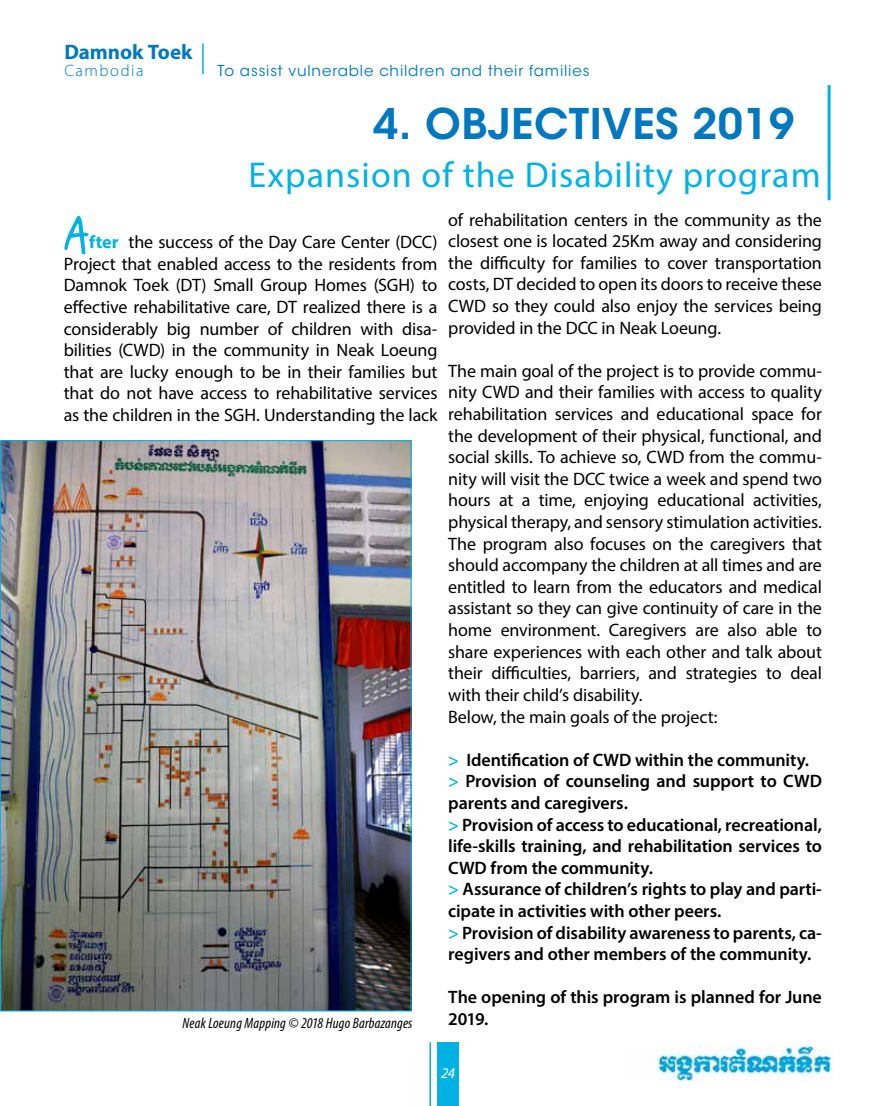
<style>
.page{position:relative;width:893px;height:1106px;background:#fff}
.page>*{position:absolute;margin:0;border:0;box-sizing:border-box;transform-origin:0 0}
.t1{font:700 54px "SF Scribbled Sans";color:#00b2e3}
.t2{font:600 42px "ITC Avant Garde Std";letter-spacing:.01em;color:#0078bf}
.t3{font:36px "Myriad Pro";letter-spacing:.03em;color:#00b2e3}
.t4{font:700 21px "Myriad Pro";letter-spacing:-.005em;color:#0078bf}
.t5{font:18px/21.6px "Myriad Pro";letter-spacing:-.01em;color:#000;text-align:justify}
.t6{font:600 18px/21.6px "Myriad Pro";letter-spacing:-.005em;color:#000}
.t7{font:300 16.5px "Myriad Pro";letter-spacing:.09em;color:#0078bf}
.t8{font:15px "ITC Avant Garde Std";letter-spacing:.055em;color:#0078bf}
.t9{font:italic condensed 15px "Myriad Pro";letter-spacing:.01em;color:#000}
.t10{font:italic 15px "Myriad Pro";color:#fff}
.s1{font-weight:700;color:#00b2e3}
.s2{color:#00b2e3}
</style>
<div class="page">
<div style="left:437px;top:1042px;width:22px;height:64px;background:#00b2e3"></div>
<hr style="left:429px;top:1042px;width:2px;height:64px;background:#00b2e3">
<hr style="left:202px;top:43px;width:2px;height:31px;background:#00b2e3">
<img style="left:658px;top:1046px;width:175px;height:34px">
<hr style="left:828px;top:85px;width:3px;height:115px;background:#00b2e3">
<img style="left:2px;top:442px;width:407px;height:567px">
<p class="t4" style="left:64px;top:38px;width:130px">Damnok Toek</p>
<p class="t7" style="left:64px;top:60px;width:81px">Cambodia</p>
<p class="t8" style="left:217px;top:62px;width:373px">To assist vulnerable children and their families</p>
<h2 class="t2" style="left:373px;top:97px;width:423px">4. OBJECTIVES 2019</h2>
<h3 class="t3" style="left:249px;top:153px;width:574px">Expansion of the Disability program</h3>
<h1 class="t1" style="left:64px;top:197px;width:27px">A</h1>
<p class="t5" style="left:64px;top:231px;width:375px;text-indent:25px"><span class="s1">fter</span> the success of the Day Care Center (DCC)<br>Project that enabled access to the residents from Damnok Toek (DT) Small Group Homes (SGH) to effective rehabilitative care, DT realized there is a considerably big number of children with disa&shy;bilities (CWD) in the community in Neak Loeung that are lucky enough to be in their families but that do not have access to rehabilitative services as the children in the SGH. Understanding the lack</p>
<p class="t9" style="left:183px;top:1013px;width:231px">Neak Loeung Mapping © 2018 Hugo Barbazanges</p>
<p class="t5" style="left:448px;top:208px;width:375px">of rehabilitation centers in the community as the closest one is located 25Km away and considering the difficulty for families to cover transportation costs, DT decided to open its doors to receive these CWD so they could also enjoy the services being provided in the DCC in Neak Loeung.</p>
<p class="t5" style="left:448px;top:359px;width:375px;text-align:left">The main goal of the project is to provide commu&shy;nity CWD and their families with access to quality rehabilitation services and educational space for the development of their physical, functional, and social skills. To achieve so, CWD from the commu&shy;nity will visit the DCC twice a week and spend two hours at a time, enjoying educational activities, physical therapy, and sensory stimulation activities.<br>The program also focuses on the caregivers that should accompany the children at all times and are entitled to learn from the educators and medical assistant so they can give continuity of care in the home environment. Caregivers are also able to share experiences with each other and talk about their difficulties, barriers, and strategies to deal with their child’s disability.<br>Below, the main goals of the project:</p>
<p class="t6" style="left:448px;top:748px;width:375px"><span class="s2">&gt;</span> Identification of CWD within the community. <span class="s2">&gt;</span> Provision of counseling and support to CWD parents and caregivers.<br><span class="s2">&gt;</span> Provision of access to educational, recreational, life-skills training, and rehabilitation services to CWD from the community.<br><span class="s2">&gt;</span> Assurance of children’s rights to play and parti&shy;cipate in activities with other peers.<br><span class="s2">&gt;</span> Provision of disability awareness to parents, ca&shy;regivers and other members of the community.</p>
<p class="t6" style="left:448px;top:986px;width:375px">The opening of this program is planned for June<br>2019.</p>
<p class="t10" style="left:441px;top:1063px;width:16px">24</p>
</div>
